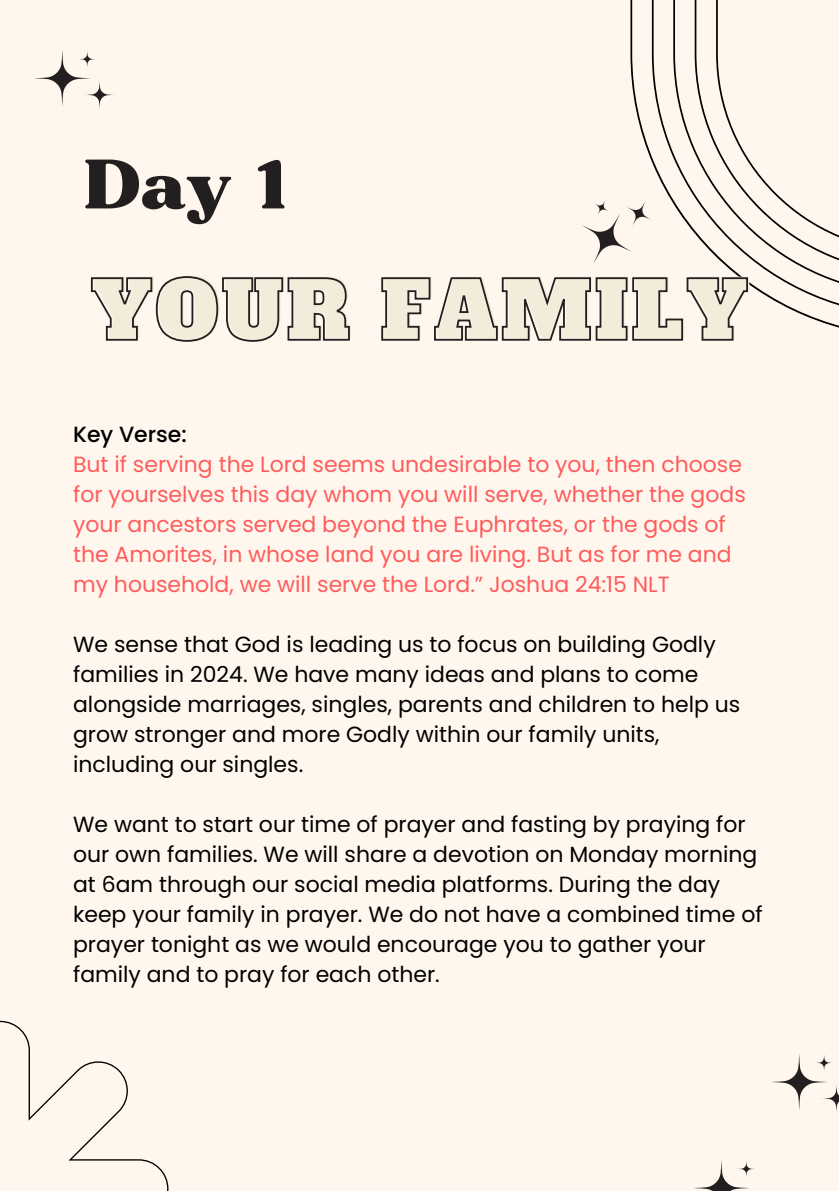
<style>
.page{position:relative;width:839px;height:1191px;background:#fff}
.page>*{position:absolute;margin:0;border:0;box-sizing:border-box;transform-origin:0 0}
.t1{font:67.6px "Bugaki";color:#231f20}
.t2{font:22px/30px "Poppins";color:#000}
.t3{font:22px/30px "Poppins";color:#ff5c5c}
.t4{font:500 22px "Poppins";color:#000}
</style>
<div class="page">
<div style="left:0;top:0;width:838px;height:1191px;background:#fff7ee"></div>
<svg style="left:630px;top:0;width:208px;height:328px"></svg>
<svg style="left:652px;top:0;width:186px;height:317px"></svg>
<svg style="left:673px;top:0;width:165px;height:295px"></svg>
<svg style="left:694px;top:0;width:144px;height:274px"></svg>
<svg style="left:0;top:1021px;width:168px;height:170px"></svg>
<svg style="left:34px;top:50px;width:80px;height:59px"></svg>
<svg style="left:771px;top:1054px;width:67px;height:59px"></svg>
<svg style="left:693px;top:1160px;width:66px;height:31px"></svg>
<svg style="left:582px;top:191px;width:79px;height:84px"></svg>
<svg style="left:90px;top:275px;width:658px;height:67px"></svg>
<p class="t1" style="left:84px;top:143px;width:203px">Day 1</p>
<p class="t4" style="left:73px;top:419px;width:115px">Key Verse:</p>
<h2 class="t3" style="left:73px;top:450px;width:674px">But if serving the Lord seems undesirable to you, then choose for yourselves this day whom you will serve, whether the gods your ancestors served beyond the Euphrates, or the gods of the Amorites, in whose land you are living. But as for me and my household, we will serve the Lord.” Joshua 24:15 NLT</h2>
<p class="t2" style="left:73px;top:630px;width:668px">We sense that God is leading us to focus on building Godly families in 2024. We have many ideas and plans to come alongside marriages, singles, parents and children to help us grow stronger and more Godly within our family units, including our singles.</p>
<p class="t2" style="left:73px;top:810px;width:691px">We want to start our time of prayer and fasting by praying for our own families. We will share a devotion on Monday morning at 6am through our social media platforms. During the day keep your family in prayer. We do not have a combined time of prayer tonight as we would encourage you to gather your family and to pray for each other.</p>
</div>
